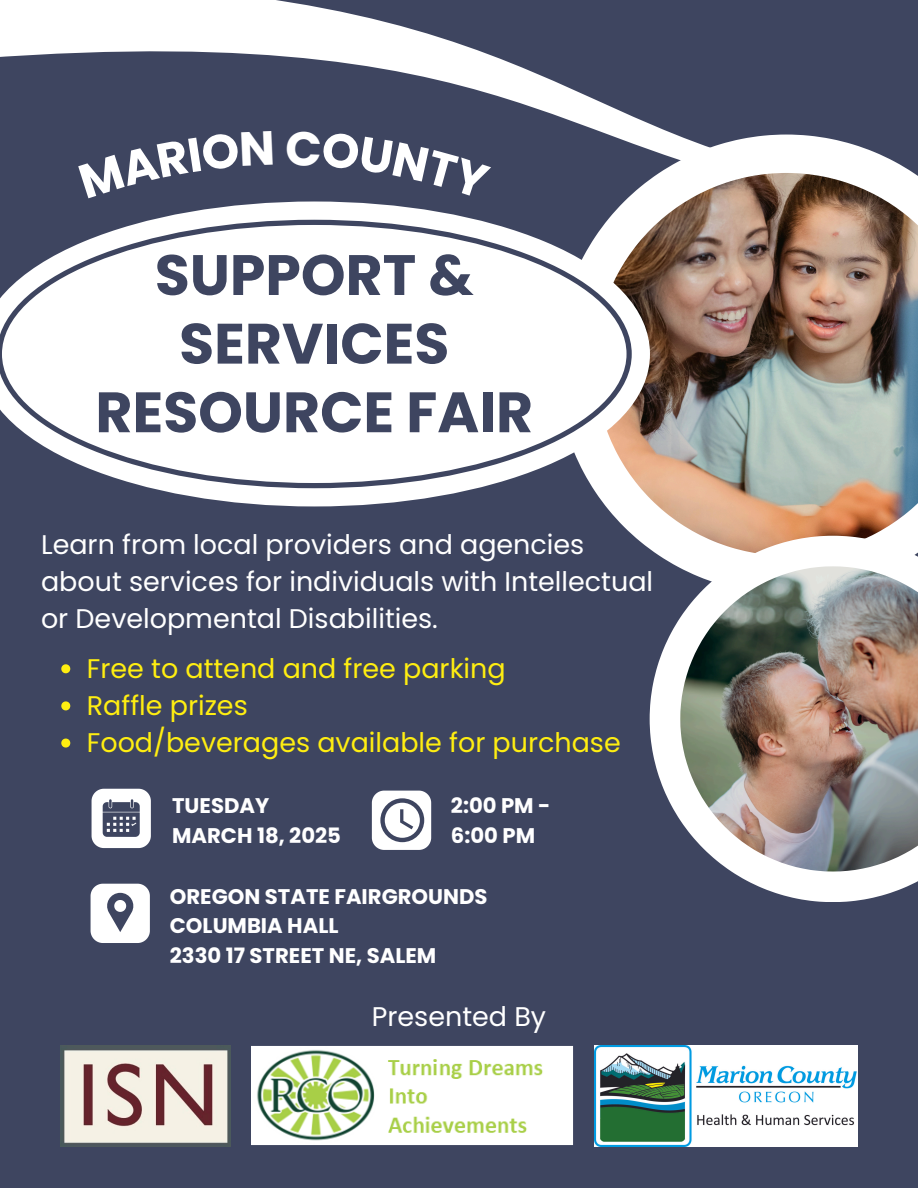
<style>
.page{position:relative;width:918px;height:1188px;background:#3e4560}
.page>*{position:absolute;margin:0;border:0;box-sizing:border-box;transform-origin:0 0}
.t1{font:700 56.85px/68.7px "Poppins";color:#3e4560;text-align:center}
.t2{font:27px/37.2px "Poppins";color:#fff}
.t3{font:27px "Poppins";color:#fe1}
.t4{font:700 21.15px/29.7px "Poppins";color:#fff}
</style>
<div class="page">
<svg style="left:0;top:0;width:799px;height:135px"></svg>
<svg style="left:610px;top:135px;width:304px;height:38px;fill:#fff"></svg>
<img style="left:605px;top:173px;width:313px;height:376px">
<svg style="left:151px;top:202px;width:499px;height:304px"></svg>
<svg style="left:0;top:220px;width:632px;height:268px;background:#e7e7ea"></svg>
<svg style="left:650px;top:536px;width:268px;height:366px;fill:#fff"></svg>
<img style="left:680px;top:566px;width:238px;height:305px">
<svg style="left:92px;top:789px;width:59px;height:59px"></svg>
<svg style="left:91px;top:884px;width:59px;height:59px"></svg>
<svg style="left:372px;top:791px;width:59px;height:59px"></svg>
<img style="left:251px;top:1046px;width:323px;height:99px">
<img style="left:60px;top:1045px;width:170px;height:102px">
<img style="left:594px;top:1045px;width:263px;height:102px">
<svg style="left:61px;top:664px;width:9px;height:9px"></svg>
<svg style="left:61px;top:701px;width:9px;height:9px"></svg>
<svg style="left:61px;top:739px;width:9px;height:9px"></svg>
<svg style="left:78px;top:131px;width:195px;height:4px"></svg>
<svg style="left:286px;top:130px;width:205px;height:5px"></svg>
<p class="t1" style="left:95px;top:241px;width:439px">SUPPORT &amp;<br>SERVICES<br>RESOURCE FAIR</p>
<p class="t2" style="left:41px;top:526px;width:614px">Learn from local providers and agencies about services for individuals with Intellectual or Developmental Disabilities.</p>
<p class="t3" style="left:87px;top:649px;width:420px">Free to attend and free parking</p>
<h1 class="t3" style="left:87px;top:687px;width:162px">Raffle prizes</h1>
<h3 class="t3" style="left:87px;top:724px;width:535px">Food/beverages available for purchase</h3>
<p class="t4" style="left:172px;top:791px;width:99px">TUESDAY</p>
<p class="t4" style="left:172px;top:821px;width:170px">MARCH 18, 2025</p>
<p class="t4" style="left:451px;top:791px;width:101px">2:00 PM -</p>
<p class="t4" style="left:451px;top:821px;width:86px">6:00 PM</p>
<p class="t4" style="left:170px;top:882px;width:319px">OREGON STATE FAIRGROUNDS<br>COLUMBIA HALL</p>
<p class="t4" style="left:170px;top:941px;width:268px">2330 17 STREET NE, SALEM</p>
<p class="t2" style="left:372px;top:998px;width:176px">Presented By</p>
</div>
